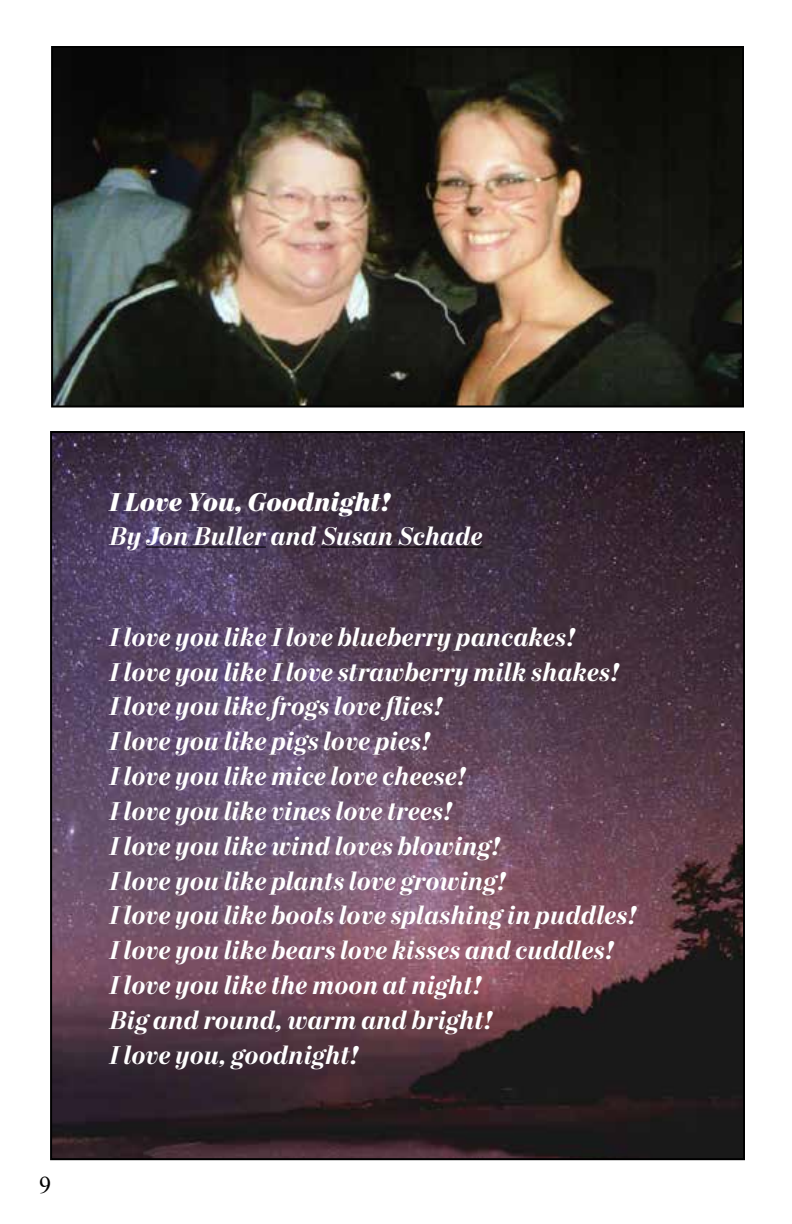
<style>
.page{position:relative;width:792px;height:1224px;background:#fff}
.page>*{position:absolute;margin:0;border:0;box-sizing:border-box;transform-origin:0 0}
.t1{font:italic 600 25.6px/34.8px "Mort Modern 10";color:#fff}
.t2{font:italic 700 25.6px "Mort Modern 11";color:#fff}
.t3{font:24px "Times New Roman";color:#000}
</style>
<div class="page">
<img style="left:53px;top:434px;width:689px;height:723px">
<img style="left:54px;top:49px;width:687px;height:355px">
<div style="left:51px;top:46px;width:693px;height:361px;border:2px solid #000"></div>
<hr style="left:146px;top:547px;width:120px;height:1px;background:#000">
<hr style="left:321px;top:547px;width:162px;height:1px;background:#000">
<p class="t3" style="left:39px;top:1168px;width:13px">9</p>
<p class="t2" style="left:109px;top:485px;width:283px">I Love You, Goodnight!</p>
<p class="t1" style="left:109px;top:520px;width:375px">By Jon Buller and Susan Schade</p>
<p class="t1" style="left:109px;top:621px;width:529px">I love you like I love blueberry pancakes!<br>I love you like I love strawberry milk shakes!<br>I love you like frogs love flies!<br>I love you like pigs love pies!<br>I love you like mice love cheese!<br>I love you like vines love trees!<br>I love you like wind loves blowing!<br>I love you like plants love growing!<br>I love you like boots love splashing in puddles!<br>I love you like bears love kisses and cuddles!<br>I love you like the moon at night!<br>Big and round, warm and bright!<br>I love you, goodnight!</p>
</div>
